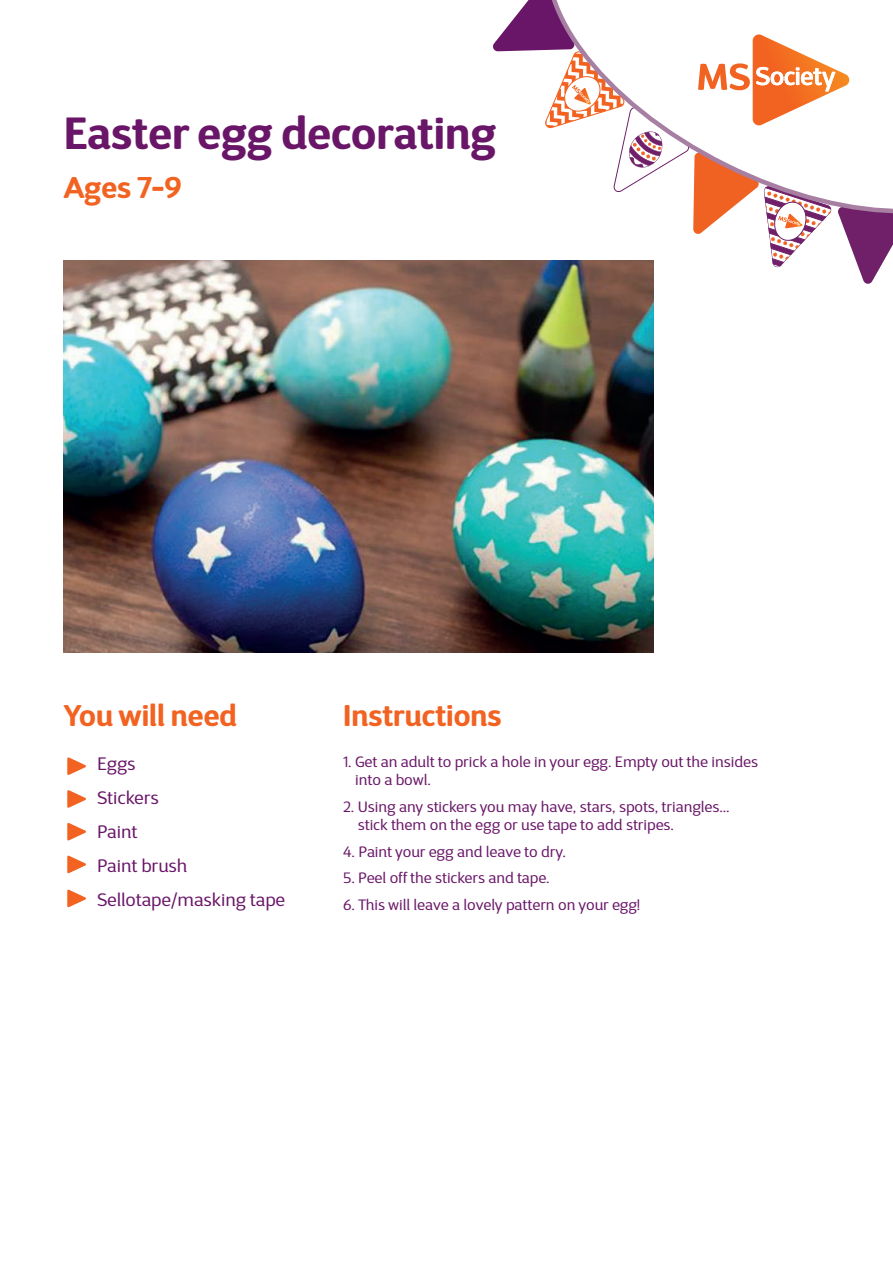
<style>
.page{position:relative;width:893px;height:1263px;background:#fff}
.page>*{position:absolute;margin:0;border:0;box-sizing:border-box;transform-origin:0 0}
.t1{font:700 45px "D Sari";color:#691668}
.t2{font:700 30px "D Sari";color:#f26221}
.t3{font:18px/33.9px "D Sari";color:#691668}
.t4{font:15px/18px "D Sari";color:#691668}
</style>
<div class="page">
<svg style="left:493px;top:0;width:400px;height:284px"></svg>
<img style="left:64px;top:261px;width:590px;height:391px">
<svg style="left:67px;top:757px;width:19px;height:18px"></svg>
<svg style="left:67px;top:790px;width:19px;height:18px"></svg>
<svg style="left:67px;top:823px;width:19px;height:17px"></svg>
<svg style="left:67px;top:856px;width:19px;height:17px"></svg>
<svg style="left:67px;top:890px;width:19px;height:17px"></svg>
<h1 class="t1" style="left:64px;top:104px;width:434px">Easter egg decorating</h1>
<h2 class="t2" style="left:64px;top:168px;width:120px">Ages 7-9</h2>
<h2 class="t2" style="left:64px;top:696px;width:175px">You will need</h2>
<p class="t3" style="left:97px;top:746px;width:189px">Eggs<br>Stickers<br>Paint<br>Paint brush<br>Sellotape/masking tape</p>
<h2 class="t2" style="left:343px;top:696px;width:160px">Instructions</h2>
<p class="t4" style="left:355px;top:753px;width:404px;text-indent:-12px">1. Get an adult to prick a hole in your egg. Empty out the insides into a bowl.</p>
<p class="t4" style="left:358px;top:798px;width:373px;text-indent:-15px">2. Using any stickers you may have, stars, spots, triangles... stick them on the egg or use tape to add stripes.</p>
<p class="t4" style="left:343px;top:842px;width:224px">4. Paint your egg and leave to dry.</p>
<p class="t4" style="left:343px;top:869px;width:208px">5. Peel off the stickers and tape.</p>
<p class="t4" style="left:343px;top:895px;width:299px">6. This will leave a lovely pattern on your egg!</p>
</div>
